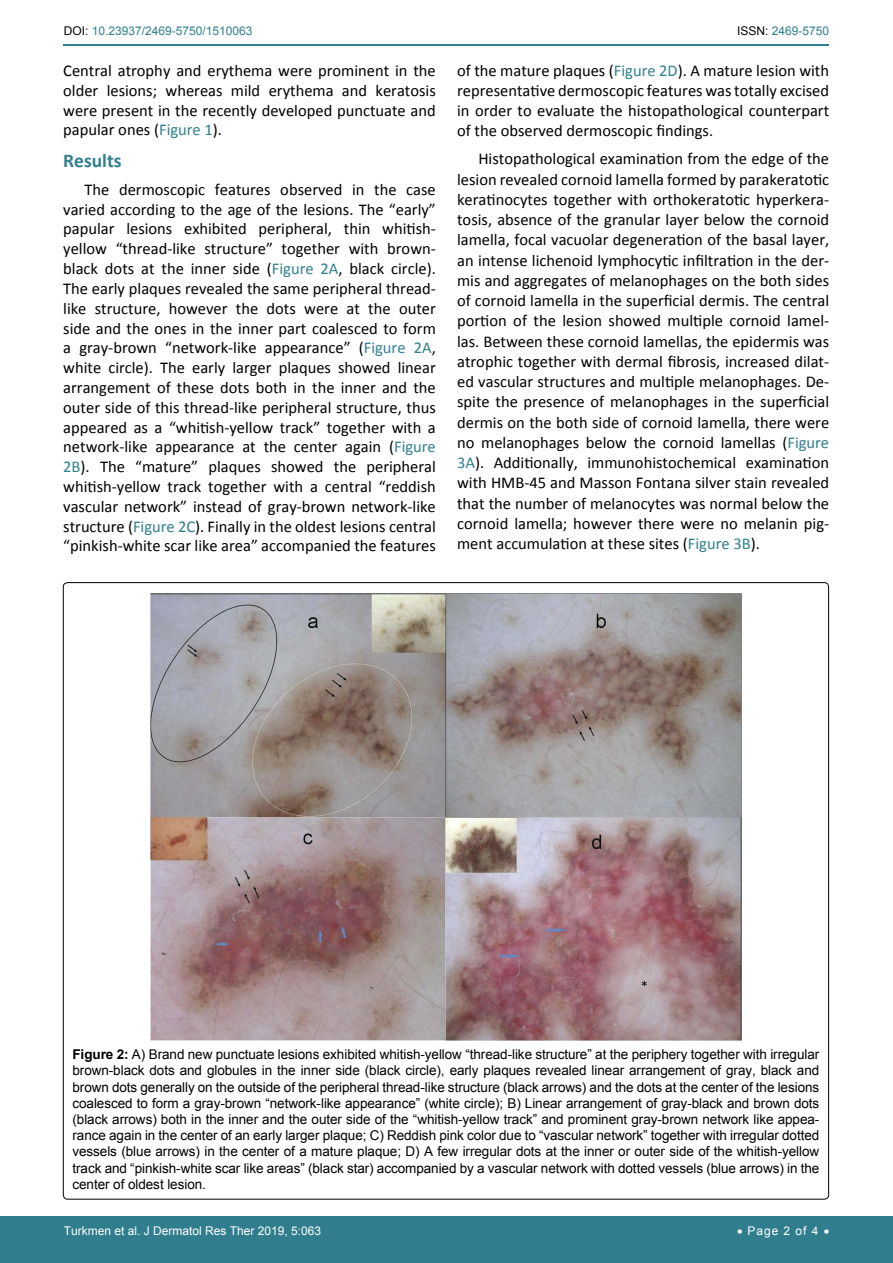
<style>
.page{position:relative;width:893px;height:1263px;background:#fff}
.page>*{position:absolute;margin:0;border:0;box-sizing:border-box;transform-origin:0 0}
.t1{font:700 19.5px "Calibri";color:#30808d}
.t2{font:16.5px/19.8px "Calibri";color:#000;text-align:justify}
.t3{font:13.5px/16.2px "Arial";letter-spacing:-.005em;color:#000;text-align:justify}
.t4{font:12px "Arial";color:#fff}
.t5{font:12px "Arial";color:#30808d}
.s1{color:#000}
.s2{color:#30808d}
.s3{font-weight:700}
</style>
<div class="page">
<hr style="left:64px;top:44px;width:765px;height:2px;background:#30808d">
<div style="left:0;top:1216px;width:893px;height:47px;background:#307d8d"></div>
<img style="left:150px;top:593px;width:591px;height:448px">
<p class="t5" style="left:64px;top:23px;width:190px"><span class="s1">DOI:</span> 10.23937/2469-5750/1510063</p>
<p class="t5" style="left:737px;top:23px;width:94px"><span class="s1">ISSN:</span> 2469-5750</p>
<p class="t2" style="left:63px;top:61px;width:374px">Central atrophy and erythema were prominent in the older lesions; whereas mild erythema and keratosis were present in the recently developed punctuate and papular ones (<span class="s2">Figure 1</span>).</p>
<p class="t1" style="left:63px;top:148px;width:60px">Results</p>
<p class="t2" style="left:63px;top:180px;width:374px;text-indent:21px">The dermoscopic features observed in the case varied according to the age of the lesions. The “early” papular lesions exhibited peripheral, thin whitish&shy;yellow “thread-like structure” together with brown&shy;black dots at the inner side (<span class="s2">Figure 2A</span>, black circle).<br>The early plaques revealed the same peripheral thread&shy;like structure, however the dots were at the outer side and the ones in the inner part coalesced to form a gray-brown “network-like appearance” (<span class="s2">Figure 2A</span>, white circle). The early larger plaques showed linear arrangement of these dots both in the inner and the outer side of this thread-like peripheral structure, thus appeared as a “whitish-yellow track” together with a network-like appearance at the center again (<span class="s2">Figure 2B</span>). The “mature” plaques showed the peripheral whitish-yellow track together with a central “reddish vascular network” instead of gray-brown network-like structure (<span class="s2">Figure 2C</span>). Finally in the oldest lesions central “pinkish-white scar like area” accompanied the features</p>
<p class="t2" style="left:457px;top:61px;width:374px">of the mature plaques (<span class="s2">Figure 2D</span>). A mature lesion with representative dermoscopic features was totally excised in order to evaluate the histopathological counterpart of the observed dermoscopic findings.</p>
<p class="t2" style="left:457px;top:149px;width:374px;line-height:20.2px;text-indent:21px">Histopathological examination from the edge of the lesion revealed cornoid lamella formed by parakeratotic keratinocytes together with orthokeratotic hyperkera&shy;tosis, absence of the granular layer below the cornoid lamella, focal vacuolar degeneration of the basal layer, an intense lichenoid lymphocytic infiltration in the der&shy;mis and aggregates of melanophages on the both sides of cornoid lamella in the superficial dermis. The central portion of the lesion showed multiple cornoid lamel&shy;las. Between these cornoid lamellas, the epidermis was atrophic together with dermal fibrosis, increased dilat&shy;ed vascular structures and multiple melanophages. De&shy;spite the presence of melanophages in the superficial dermis on the both side of cornoid lamella, there were no melanophages below the cornoid lamellas (<span class="s2">Figure 3A</span>). Additionally, immunohistochemical examination with HMB-45 and Masson Fontana silver stain revealed that the number of melanocytes was normal below the cornoid lamella; however there were no melanin pig&shy;ment accumulation at these sites (<span class="s2">Figure 3B</span>).</p>
<p class="t3" style="left:72px;top:1046px;width:748px"><span class="s3">Figure 2:</span> A) Brand new punctuate lesions exhibited whitish-yellow “thread-like structure” at the periphery together with irregular brown-black dots and globules in the inner side (black circle), early plaques revealed linear arrangement of gray, black and brown dots generally on the outside of the peripheral thread-like structure (black arrows) and the dots at the center of the lesions coalesced to form a gray-brown “network-like appearance” (white circle); B) Linear arrangement of gray-black and brown dots (black arrows) both in the inner and the outer side of the “whitish-yellow track” and prominent gray-brown network like appea&shy;rance again in the center of an early larger plaque; C) Reddish pink color due to “vascular network” together with irregular dotted vessels (blue arrows) in the center of a mature plaque; D) A few irregular dots at the inner or outer side of the whitish-yellow track and “pinkish-white scar like areas” (black star) accompanied by a vascular network with dotted vessels (blue arrows) in the center of oldest lesion.</p>
<p class="t4" style="left:64px;top:1223px;width:259px">Turkmen et al. J Dermatol Res Ther 2019, 5:063</p>
<p class="t4" style="left:737px;top:1223px;width:94px">• Page 2 of 4 •</p>
</div>
